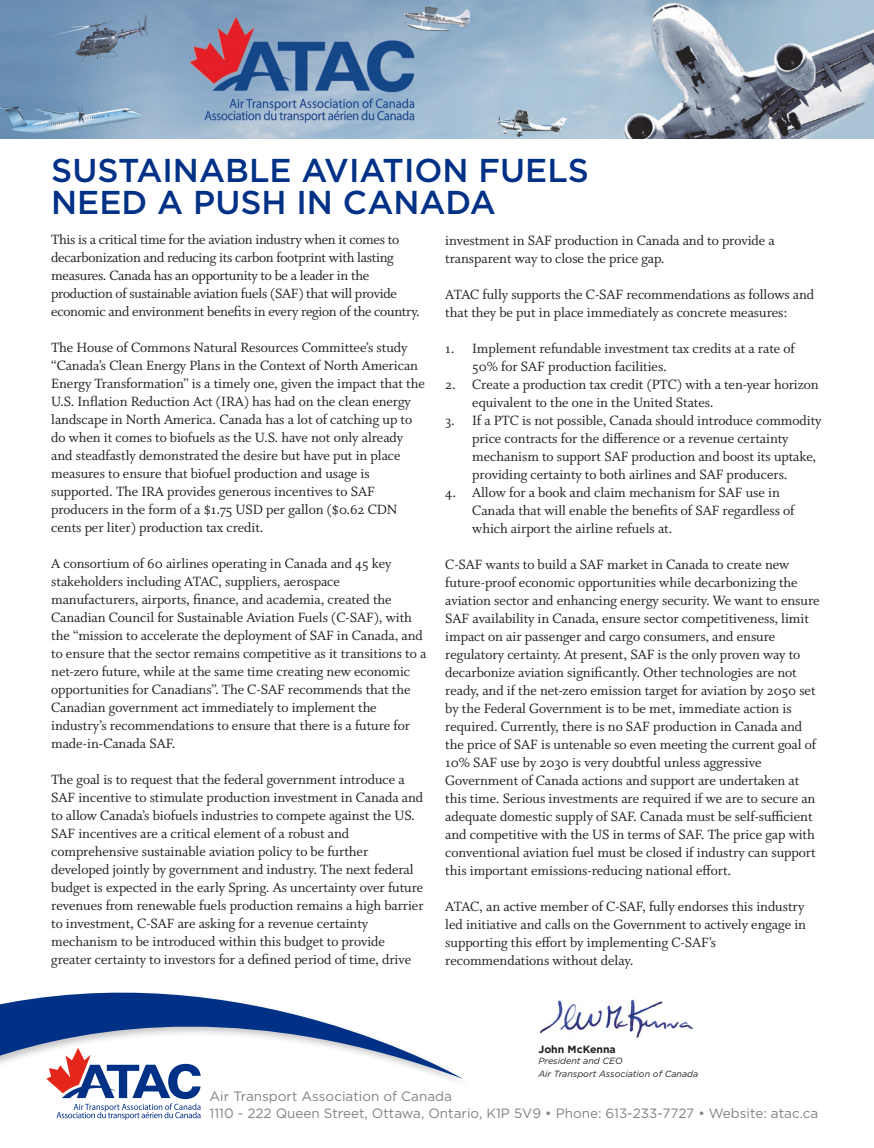
<style>
.page{position:relative;width:874px;height:1148px;background:#fff}
.page>*{position:absolute;margin:0;border:0;box-sizing:border-box;transform-origin:0 0}
.t1{font:500 33px/31.5px "Gotham";color:#003186}
.t2{font:15px/18px "Whitman Roman Os F";letter-spacing:-.005em;color:#231f20}
.t3{font:13.5px/16.5px "Gotham";color:#808285}
.t4{font:700 10.5px "Gotham";color:#231f20}
.t5{font:italic 9px/12.6px "Gotham";color:#231f20}
</style>
<div class="page">
<img style="left:0;top:0;width:873px;height:138px">
<svg style="left:56px;top:1088px;width:145px;height:32px"></svg>
<div style="left:0;top:990px;width:471px;height:98px;background:#231f20;opacity:.26"></div>
<svg style="left:0;top:990px;width:462px;height:88px"></svg>
<img style="left:539px;top:999px;width:154px;height:39px">
<h1 class="t1" style="left:51px;top:154px;width:539px">SUSTAINABLE AVIATION FUELS<br>NEED A PUSH IN CANADA</h1>
<p class="t2" style="left:51px;top:230px;width:370px">This is a critical time for the aviation industry when it comes to decarbonization and reducing its carbon footprint with lasting measures. Canada has an opportunity to be a leader in the production of sustainable aviation fuels (SAF) that will provide economic and environment benefits in every region of the country.</p>
<p class="t2" style="left:51px;top:338px;width:375px">The House of Commons Natural Resources Committee’s study “Canada’s Clean Energy Plans in the Context of North American Energy Transformation” is a timely one, given the impact that the U.S. Inflation Reduction Act (IRA) has had on the clean energy landscape in North America. Canada has a lot of catching up to do when it comes to biofuels as the U.S. have not only already and steadfastly demonstrated the desire but have put in place measures to ensure that biofuel production and usage is supported. The IRA provides generous incentives to SAF producers in the form of a $1.75 USD per gallon ($0.62 CDN cents per liter) production tax credit.</p>
<p class="t2" style="left:51px;top:554px;width:376px">A consortium of 60 airlines operating in Canada and 45 key stakeholders including ATAC, suppliers, aerospace manufacturers, airports, finance, and academia, created the Canadian Council for Sustainable Aviation Fuels (C-SAF), with the “mission to accelerate the deployment of SAF in Canada, and to ensure that the sector remains competitive as it transitions to a net-zero future, while at the same time creating new economic opportunities for Canadians”. The C-SAF recommends that the Canadian government act immediately to implement the industry’s recommendations to ensure that there is a future for made-in-Canada SAF.</p>
<p class="t2" style="left:51px;top:770px;width:374px">The goal is to request that the federal government introduce a SAF incentive to stimulate production investment in Canada and to allow Canada’s biofuels industries to compete against the US.<br>SAF incentives are a critical element of a robust and comprehensive sustainable aviation policy to be further developed jointly by government and industry. The next federal budget is expected in the early Spring. As uncertainty over future revenues from renewable fuels production remains a high barrier to investment, C-SAF are asking for a revenue certainty mechanism to be introduced within this budget to provide greater certainty to investors for a defined period of time, drive</p>
<p class="t2" style="left:445px;top:231px;width:331px">investment in SAF production in Canada and to provide a transparent way to close the price gap.</p>
<p class="t2" style="left:445px;top:285px;width:370px">ATAC fully supports the C-SAF recommendations as follows and that they be put in place immediately as concrete measures:</p>
<p class="t2" style="left:472px;top:339px;width:324px;text-indent:-27px">1. Implement refundable investment tax credits at a rate of<br>50% for SAF production facilities.</p>
<p class="t2" style="left:472px;top:375px;width:348px;text-indent:-27px">2. Create a production tax credit (PTC) with a ten-year horizon equivalent to the one in the United States.</p>
<p class="t2" style="left:472px;top:411px;width:350px;text-indent:-27px">3. If a PTC is not possible, Canada should introduce commodity price contracts for the difference or a revenue certainty mechanism to support SAF production and boost its uptake, providing certainty to both airlines and SAF producers.</p>
<p class="t2" style="left:472px;top:483px;width:323px;text-indent:-27px">4. Allow for a book and claim mechanism for SAF use in<br>Canada that will enable the benefits of SAF regardless of which airport the airline refuels at.</p>
<p class="t2" style="left:445px;top:555px;width:376px">C-SAF wants to build a SAF market in Canada to create new future-proof economic opportunities while decarbonizing the aviation sector and enhancing energy security. We want to ensure SAF availability in Canada, ensure sector competitiveness, limit impact on air passenger and cargo consumers, and ensure regulatory certainty. At present, SAF is the only proven way to decarbonize aviation significantly. Other technologies are not ready, and if the net-zero emission target for aviation by 2050 set by the Federal Government is to be met, immediate action is required. Currently, there is no SAF production in Canada and the price of SAF is untenable so even meeting the current goal of 10% SAF use by 2030 is very doubtful unless aggressive Government of Canada actions and support are undertaken at this time. Serious investments are required if we are to secure an adequate domestic supply of SAF. Canada must be self-sufficient and competitive with the US in terms of SAF. The price gap with conventional aviation fuel must be closed if industry can support this important emissions-reducing national effort.</p>
<p class="t2" style="left:445px;top:897px;width:362px">ATAC, an active member of C-SAF, fully endorses this industry led initiative and calls on the Government to actively engage in supporting this effort by implementing C-SAF’s recommendations without delay.</p>
<p class="t4" style="left:538px;top:1042px;width:79px">John McKenna</p>
<p class="t5" style="left:538px;top:1054px;width:161px">President and CEO<br>Air Transport Association of Canada</p>
<p class="t3" style="left:209px;top:1088px;width:610px">Air Transport Association of Canada<br>1110 - 222 Queen Street, Ottawa, Ontario, K1P 5V9 • Phone: 613-233-7727 • Website: atac.ca</p>
</div>
